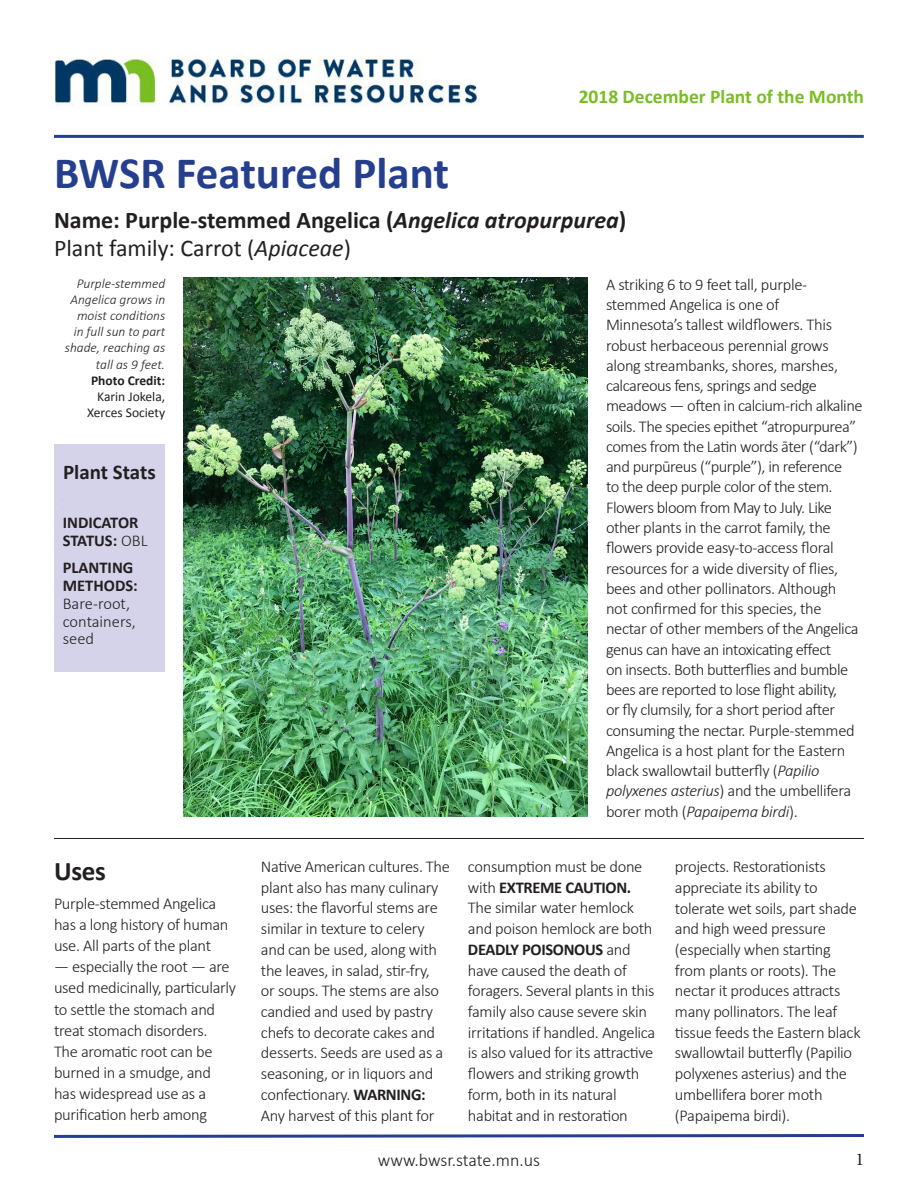
<style>
.page{position:relative;width:918px;height:1188px;background:#fff}
.page>*{position:absolute;margin:0;border:0;box-sizing:border-box;transform-origin:0 0}
.t1{font:700 45px "Calibri";color:#253f8e}
.t2{font:700 27px "Calibri";color:#231f20}
.t3{font:700 24px/28.8px "Calibri";color:#231f20}
.t4{font:700 21px "Calibri";color:#231f20}
.t5{font:700 19.5px "Calibri";color:#78be21}
.t6{font:300 18px "Calibri";letter-spacing:-.005em;color:#231f20}
.t7{font:18px "Minion Pro";color:#231f20}
.t8{font:300 16.5px/20.7px "Calibri";letter-spacing:-.02em;color:#231f20}
.t9{font:700 16.5px/17.9px "Calibri";color:#231f20}
.t10{font:300 16.5px/17.9px "Calibri";color:#231f20}
.t11{font:italic 300 13.5px/16.2px "Calibri";color:#231f20;text-align:right}
.t12{font:13.5px/16.2px "Calibri";color:#231f20;text-align:right}
.t13{font:700 13.5px "Calibri";color:#231f20}
.s1{font-style:italic}
.s2{font-weight:400}
.s3{font-weight:400;font-style:italic}
.s4{font-weight:300}
.s5{font-weight:700}
</style>
<div class="page">
<hr style="left:54px;top:838px;width:810px;height:1px;background:#231f20">
<div style="left:55px;top:444px;width:110px;height:228px;background:#d5d3e9"></div>
<hr style="left:54px;top:135px;width:810px;height:3px;background:#253f8e">
<svg style="left:54px;top:1134px;width:810px;height:4px"></svg>
<img style="left:183px;top:278px;width:405px;height:538px">
<img style="left:54px;top:55px;width:425px;height:52px">
<p class="t5" style="left:579px;top:84px;width:287px">2018 December Plant of the Month</p>
<h1 class="t1" style="left:54px;top:144px;width:397px">BWSR Featured Plant</h1>
<h3 class="t3" style="left:54px;top:205px;width:574px">Name: Purple-stemmed Angelica (<span class="s1">Angelica atropurpurea</span>)<br><span class="s2">Plant family: Carrot (</span><span class="s3">Apiaceae</span><span class="s2">)</span></h3>
<p class="t8" style="left:606px;top:274px;width:258px;line-height:20.2px">A striking 6 to 9 feet tall, purple&shy;stemmed Angelica is one of<br>Minnesota’s tallest wildflowers. This robust herbaceous perennial grows along streambanks, shores, marshes, calcareous fens, springs and sedge meadows — often in calcium-rich alkaline soils. The species epithet “atropurpurea” comes from the Latin words āter (“dark”) and purpūreus (“purple”), in reference<br>to the deep purple color of the stem.<br>Flowers bloom from May to July. Like other plants in the carrot family, the flowers provide easy-to-access floral resources for a wide diversity of flies, bees and other pollinators. Although<br>not confirmed for this species, the nectar of other members of the Angelica genus can have an intoxicating effect<br>on insects. Both butterflies and bumble bees are reported to lose flight ability,<br>or fly clumsily, for a short period after consuming the nectar. Purple-stemmed Angelica is a host plant for the Eastern black swallowtail butterfly (<span class="s1">Papilio polyxenes asterius</span>) and the umbellifera borer moth (<span class="s1">Papaipema birdi</span>).</p>
<p class="t11" style="left:65px;top:275px;width:102px">Purple-stemmed<br>Angelica grows in moist conditions in full sun to part shade, reaching as tall as 9 feet.</p>
<p class="t13" style="left:91px;top:372px;width:76px">Photo Credit:</p>
<p class="t12" style="left:87px;top:388px;width:80px">Karin Jokela,<br>Xerces Society</p>
<p class="t4" style="left:63px;top:458px;width:94px">Plant Stats</p>
<p class="t9" style="left:63px;top:513px;width:86px">INDICATOR<br>STATUS: <span class="s4">OBL</span></p>
<p class="t9" style="left:63px;top:559px;width:76px">PLANTING<br>METHODS:</p>
<p class="t10" style="left:63px;top:594px;width:74px">Bare-root, containers, seed</p>
<h2 class="t2" style="left:54px;top:854px;width:53px">Uses</h2>
<p class="t8" style="left:54px;top:893px;width:176px;line-height:21.1px">Purple-stemmed Angelica has a long history of human use. All parts of the plant</p>
<p class="t8" style="left:54px;top:956px;width:184px;line-height:21.1px">— especially the root — are used medicinally, particularly to settle the stomach and treat stomach disorders.<br>The aromatic root can be burned in a smudge, and has widespread use as a purification herb among</p>
<p class="t8" style="left:261px;top:856px;width:191px">Native American cultures. The plant also has many culinary uses: the flavorful stems are similar in texture to celery and can be used, along with the leaves, in salad, stir-fry,<br>or soups. The stems are also candied and used by pastry chefs to decorate cakes and desserts. Seeds are used as a seasoning, or in liquors and confectionary. <span class="s5">WARNING:<br></span>Any harvest of this plant for</p>
<p class="t8" style="left:468px;top:856px;width:189px">consumption must be done with <span class="s5">EXTREME CAUTION.<br></span>The similar water hemlock and poison hemlock are both<br><span class="s5">DEADLY POISONOUS</span> and have caused the death of foragers. Several plants in this family also cause severe skin irritations if handled. Angelica is also valued for its attractive flowers and striking growth form, both in its natural habitat and in restoration</p>
<p class="t8" style="left:675px;top:856px;width:187px">projects. Restorationists appreciate its ability to tolerate wet soils, part shade and high weed pressure (especially when starting from plants or roots). The nectar it produces attracts many pollinators. The leaf tissue feeds the Eastern black swallowtail butterfly (Papilio polyxenes asterius) and the umbellifera borer moth (Papaipema birdi).</p>
<p class="t6" style="left:378px;top:1149px;width:164px">www.bwsr.state.mn.us</p>
<p class="t7" style="left:855px;top:1147px;width:10px">1</p>
</div>
